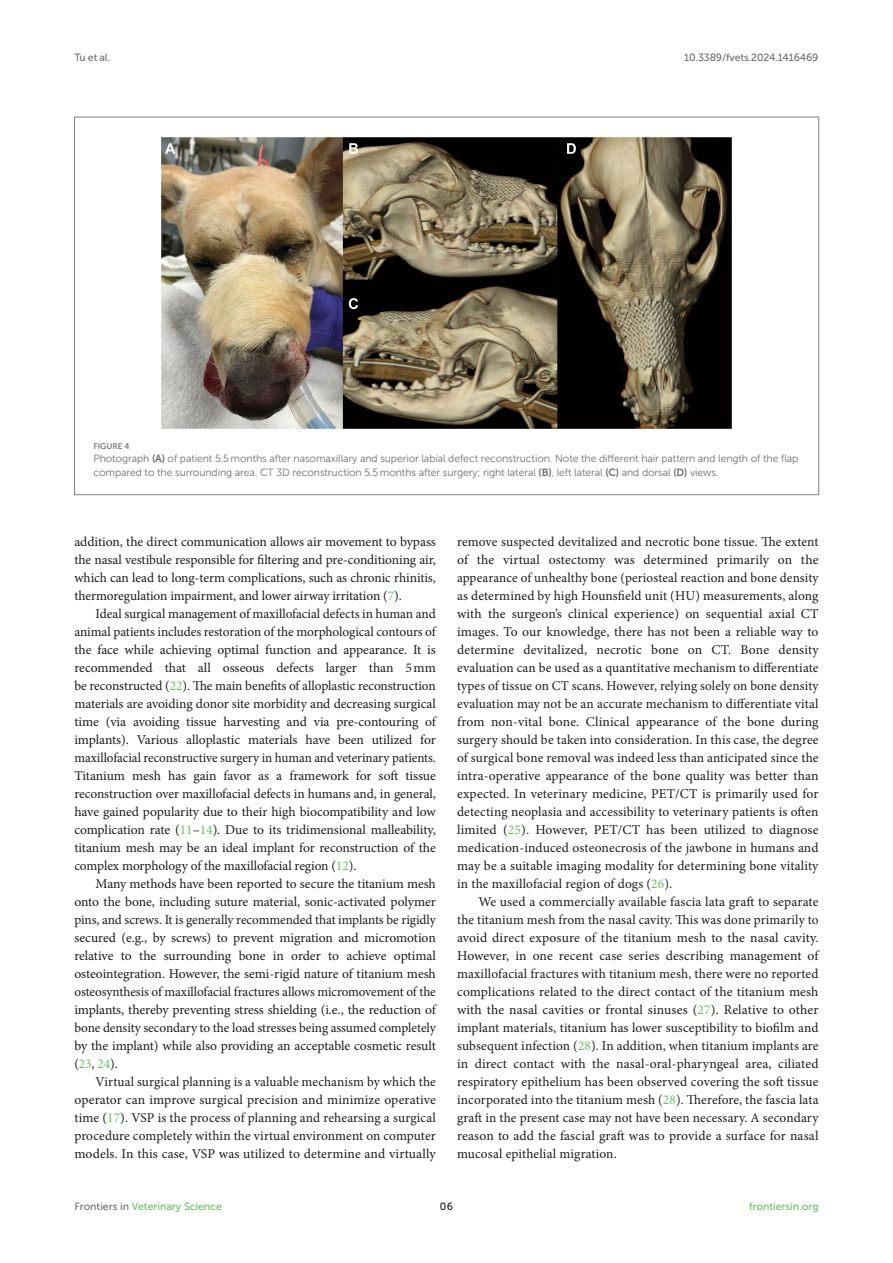
<style>
.page{position:relative;width:893px;height:1263px;background:#fff}
.page>*{position:absolute;margin:0;border:0;box-sizing:border-box;transform-origin:0 0}
.TEXT{font:13.5px/18px "Minion Pro";color:#1b1c1b;text-align:justify}
.FIG_LEG{font:10.5px/13.5px "Museo Sans 300";letter-spacing:-.01em;color:#706f70}
.t1{font:10.5px "Museo Sans 500";color:#65c161}
.t2{font:10.5px "Museo Sans 500";letter-spacing:-.015em;color:#706f70}
.t3{font:10.5px "Museo Sans 500";color:#1b1c1b}
.FIG_HD{font:8.25px "Museo Sans 700";letter-spacing:-.01em;color:#7e7f7f}
.s1{font-family:"Museo Sans 700"}
.s2{color:#65c161}
.s3{color:#706f70}
</style>
<div class="page">
<img style="left:161px;top:137px;width:571px;height:292px">
<p class="t2" style="left:74px;top:51px;width:37px">Tu et al.</p>
<p class="t2" style="left:684px;top:51px;width:136px">10.3389/fvets.2024.1416469</p>
<p class="FIG_HD" style="left:94px;top:441px;width:37px">FIGURE 4</p>
<p class="FIG_LEG" style="left:94px;top:452px;width:706px">Photograph <span class="s1">(A)</span> of patient 5.5 months after nasomaxillary and superior labial defect reconstruction. Note the different hair pattern and length of the flap compared to the surrounding area. CT 3D reconstruction 5.5 months after surgery; right lateral <span class="s1">(B)</span>, left lateral <span class="s1">(C)</span> and dorsal <span class="s1">(D)</span> views.</p>
<p class="TEXT" style="left:74px;top:533px;width:363px">addition, the direct communication allows air movement to bypass the nasal vestibule responsible for filtering and pre-conditioning air, which can lead to long-term complications, such as chronic rhinitis, thermoregulation impairment, and lower airway irritation (<span class="s2">7</span>).</p>
<p class="TEXT" style="left:74px;top:605px;width:363px;text-indent:21px">Ideal surgical management of maxillofacial defects in human and animal patients includes restoration of the morphological contours of the face while achieving optimal function and appearance. It is recommended that all osseous defects larger than 5mm be reconstructed (<span class="s2">22</span>). The main benefits of alloplastic reconstruction materials are avoiding donor site morbidity and decreasing surgical time (via avoiding tissue harvesting and via pre-contouring of implants). Various alloplastic materials have been utilized for maxillofacial reconstructive surgery in human and veterinary patients.<br>Titanium mesh has gain favor as a framework for soft tissue reconstruction over maxillofacial defects in humans and, in general, have gained popularity due to their high biocompatibility and low complication rate (<span class="s2">11</span>–<span class="s2">14</span>). Due to its tridimensional malleability, titanium mesh may be an ideal implant for reconstruction of the complex morphology of the maxillofacial region (<span class="s2">12</span>).</p>
<p class="TEXT" style="left:74px;top:875px;width:363px;text-indent:21px">Many methods have been reported to secure the titanium mesh onto the bone, including suture material, sonic-activated polymer pins, and screws. It is generally recommended that implants be rigidly secured (e.g., by screws) to prevent migration and micromotion relative to the surrounding bone in order to achieve optimal osteointegration. However, the semi-rigid nature of titanium mesh osteosynthesis of maxillofacial fractures allows micromovement of the implants, thereby preventing stress shielding (i.e., the reduction of bone density secondary to the load stresses being assumed completely by the implant) while also providing an acceptable cosmetic result (<span class="s2">23</span>, <span class="s2">24</span>).</p>
<p class="TEXT" style="left:74px;top:1073px;width:363px;text-indent:21px">Virtual surgical planning is a valuable mechanism by which the operator can improve surgical precision and minimize operative time (<span class="s2">17</span>). VSP is the process of planning and rehearsing a surgical procedure completely within the virtual environment on computer models. In this case, VSP was utilized to determine and virtually</p>
<p class="TEXT" style="left:457px;top:533px;width:363px">remove suspected devitalized and necrotic bone tissue. The extent of the virtual ostectomy was determined primarily on the appearance of unhealthy bone (periosteal reaction and bone density as determined by high Hounsfield unit (HU) measurements, along with the surgeon’s clinical experience) on sequential axial CT images. To our knowledge, there has not been a reliable way to determine devitalized, necrotic bone on CT. Bone density evaluation can be used as a quantitative mechanism to differentiate types of tissue on CT scans. However, relying solely on bone density evaluation may not be an accurate mechanism to differentiate vital from non-vital bone. Clinical appearance of the bone during surgery should be taken into consideration. In this case, the degree of surgical bone removal was indeed less than anticipated since the intra-operative appearance of the bone quality was better than expected. In veterinary medicine, PET/CT is primarily used for detecting neoplasia and accessibility to veterinary patients is often limited (<span class="s2">25</span>). However, PET/CT has been utilized to diagnose medication-induced osteonecrosis of the jawbone in humans and may be a suitable imaging modality for determining bone vitality in the maxillofacial region of dogs (<span class="s2">26</span>).</p>
<p class="TEXT" style="left:457px;top:893px;width:363px;text-indent:21px">We used a commercially available fascia lata graft to separate the titanium mesh from the nasal cavity. This was done primarily to avoid direct exposure of the titanium mesh to the nasal cavity.<br>However, in one recent case series describing management of maxillofacial fractures with titanium mesh, there were no reported complications related to the direct contact of the titanium mesh with the nasal cavities or frontal sinuses (<span class="s2">27</span>). Relative to other implant materials, titanium has lower susceptibility to biofilm and subsequent infection (<span class="s2">28</span>). In addition, when titanium implants are in direct contact with the nasal-oral-pharyngeal area, ciliated respiratory epithelium has been observed covering the soft tissue incorporated into the titanium mesh (<span class="s2">28</span>). Therefore, the fascia lata graft in the present case may not have been necessary. A secondary reason to add the fascial graft was to provide a surface for nasal mucosal epithelial migration.</p>
<p class="t1" style="left:74px;top:1200px;width:149px"><span class="s3">Frontiers in</span> Veterinary Science</p>
<p class="t3" style="left:440px;top:1200px;width:15px">06</p>
<p class="t1" style="left:749px;top:1200px;width:71px">frontiersin.org</p>
</div>
